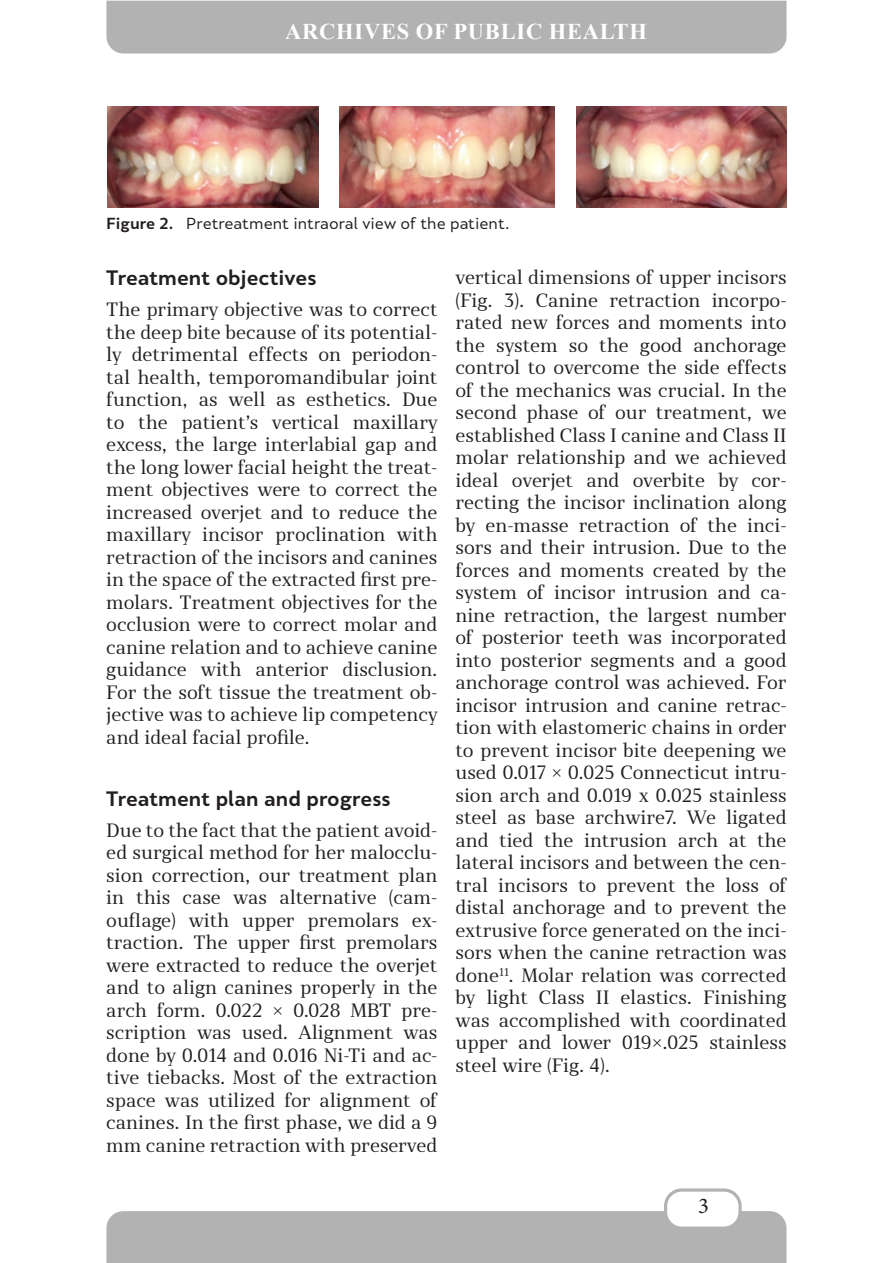
<style>
.page{position:relative;width:893px;height:1263px;background:#fff}
.page>*{position:absolute;margin:0;border:0;box-sizing:border-box;transform-origin:0 0}
.t1{font:700 22.5px "Times New Roman";letter-spacing:.035em;color:#fff}
.t2{font:22.5px "Minion Pro";color:#231f20}
.t3{font:700 19.5px "Skola Sans";color:#231f20}
.t4{font:18px/22.5px "Skola Serif";color:#231f20;text-align:justify}
.t5{font:15px "Skola Sans";color:#231f20}
.s1{font-weight:700}
</style>
<div class="page">
<div style="left:106px;top:1211px;width:680px;height:52px;background:#b2b2b2"></div>
<div style="left:666px;top:1190px;width:74px;height:38px;background:#fff;border-radius:16px"></div>
<div style="left:664px;top:1188px;width:78px;height:42px;border:3px solid #b2b2b2;border-radius:16px"></div>
<div style="left:106px;top:1px;width:680px;height:53px;background:#b2b2b2"></div>
<img style="left:107px;top:107px;width:211px;height:101px">
<img style="left:339px;top:106px;width:215px;height:101px">
<img style="left:577px;top:107px;width:209px;height:101px">
<p class="t1" style="left:285px;top:15px;width:363px">ARCHIVES OF PUBLIC HEALTH</p>
<p class="t5" style="left:106px;top:215px;width:404px"><span class="s1">Figure 2.</span> Pretreatment intraoral view of the patient.</p>
<p class="t3" style="left:106px;top:266px;width:212px">Treatment objectives</p>
<p class="t4" style="left:106px;top:298px;width:333px">The primary objective was to correct the deep bite because of its potential&shy;ly detrimental effects on periodon&shy;tal health, temporomandibular joint function, as well as esthetics. Due to the patient’s vertical maxillary excess, the large interlabial gap and the long lower facial height the treat&shy;ment objectives were to correct the increased overjet and to reduce the maxillary incisor proclination with retraction of the incisors and canines in the space of the extracted first pre&shy;molars. Treatment objectives for the occlusion were to correct molar and canine relation and to achieve canine guidance with anterior disclusion.<br>For the soft tissue the treatment ob&shy;jective was to achieve lip competency and ideal facial profile.</p>
<p class="t3" style="left:106px;top:787px;width:286px">Treatment plan and progress</p>
<p class="t4" style="left:106px;top:819px;width:333px">Due to the fact that the patient avoid&shy;ed surgical method for her malocclu&shy;sion correction, our treatment plan in this case was alternative (cam&shy;ouflage) with upper premolars ex&shy;traction. The upper first premolars were extracted to reduce the overjet and to align canines properly in the arch form. 0.022 × 0.028 MBT pre&shy;scription was used. Alignment was done by 0.014 and 0.016 Ni-Ti and ac&shy;tive tiebacks. Most of the extraction space was utilized for alignment of canines. In the first phase, we did a 9 mm canine retraction with preserved</p>
<p class="t4" style="left:455px;top:266px;width:333px">vertical dimensions of upper incisors (Fig. 3). Canine retraction incorpo&shy;rated new forces and moments into the system so the good anchorage control to overcome the side effects of the mechanics was crucial. In the second phase of our treatment, we established Class I canine and Class II molar relationship and we achieved ideal overjet and overbite by cor&shy;recting the incisor inclination along by en-masse retraction of the inci&shy;sors and their intrusion. Due to the forces and moments created by the system of incisor intrusion and ca&shy;nine retraction, the largest number of posterior teeth was incorporated into posterior segments and a good anchorage control was achieved. For incisor intrusion and canine retrac&shy;tion with elastomeric chains in order to prevent incisor bite deepening we used 0.017 × 0.025 Connecticut intru&shy;sion arch and 0.019 x 0.025 stainless steel as base archwire7. We ligated and tied the intrusion arch at the lateral incisors and between the cen&shy;tral incisors to prevent the loss of distal anchorage and to prevent the extrusive force generated on the inci&shy;sors when the canine retraction was done<sup>11</sup>. Molar relation was corrected by light Class II elastics. Finishing was accomplished with coordinated upper and lower 019×.025 stainless steel wire (Fig. 4).</p>
<p class="t2" style="left:698px;top:1191px;width:12px">3</p>
</div>
